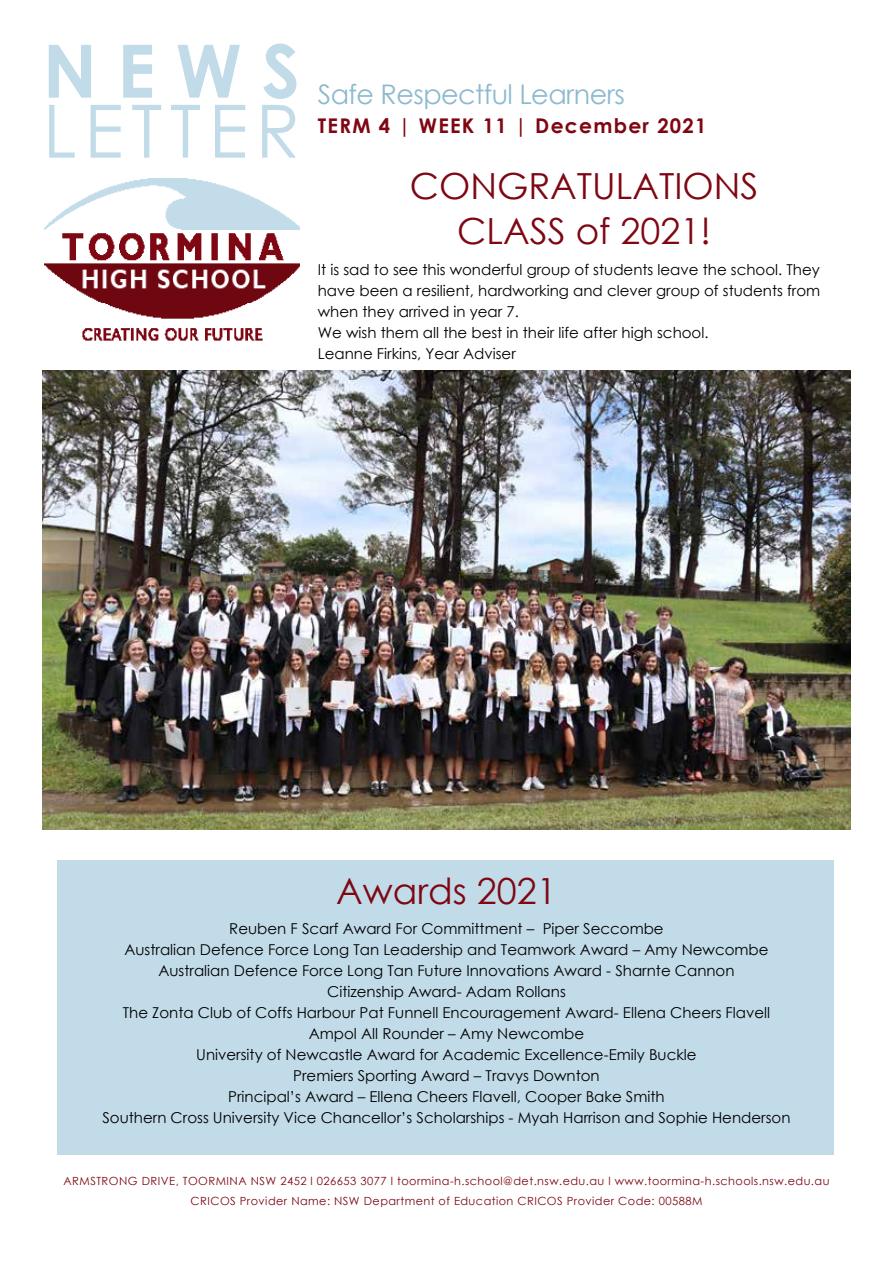
<style>
.page{position:relative;width:893px;height:1263px;background:#fff}
.page>*{position:absolute;margin:0;border:0;box-sizing:border-box;transform-origin:0 0}
.t1{font:73.5px "Century Gothic";letter-spacing:.1em;color:#c2dbe8}
.t2{font:700 73.5px "Century Gothic";color:#c2dbe8}
.t3{font:36px/45px "Century Gothic";color:#7e0713;text-align:center}
.t4{font:27px "Century Gothic";letter-spacing:-.02em;color:#8db9cf}
.t5{font:700 20.25px "Century Gothic";letter-spacing:.065em;color:#7e0713}
.t6{font:15px/21px "Century Gothic";color:#000;text-align:center}
.t7{font:11.25px/19.5px "Century Gothic";letter-spacing:.04em;color:#7e0713;text-align:center}
</style>
<div class="page">
<div style="left:57px;top:860px;width:776px;height:294px;background:#c2dbe8"></div>
<img style="left:44px;top:179px;width:256px;height:162px">
<img style="left:43px;top:371px;width:807px;height:458px">
<h1 class="t2" style="left:43px;top:15px;width:259px">NEWS</h1>
<h1 class="t1" style="left:43px;top:80px;width:259px">LETTER</h1>
<h3 class="t4" style="left:318px;top:75px;width:308px">Safe Respectful Learners</h3>
<h3 class="t5" style="left:318px;top:110px;width:390px">TERM 4 | WEEK 11 | December 2021</h3>
<h2 class="t3" style="left:410px;top:163px;width:350px">CONGRATULATIONS<br>CLASS of 2021!</h2>
<p class="t6" style="left:318px;top:259px;width:504px;text-align:left">It is sad to see this wonderful group of students leave the school. They have been a resilient, hardworking and clever group of students from when they arrived in year 7.<br>We wish them all the best in their life after high school.<br>Leanne Firkins, Year Adviser</p>
<h2 class="t3" style="left:336px;top:868px;width:222px">Awards 2021</h2>
<p class="t6" style="left:102px;top:918px;width:690px">Reuben F Scarf Award For Committment – Piper Seccombe<br>Australian Defence Force Long Tan Leadership and Teamwork Award – Amy Newcombe Australian Defence Force Long Tan Future Innovations Award - Sharnte Cannon<br>Citizenship Award- Adam Rollans<br>The Zonta Club of Coffs Harbour Pat Funnell Encouragement Award- Ellena Cheers Flavell Ampol All Rounder – Amy Newcombe<br>University of Newcastle Award for Academic Excellence-Emily Buckle<br>Premiers Sporting Award – Travys Downton<br>Principal’s Award – Ellena Cheers Flavell, Cooper Bake Smith<br>Southern Cross University Vice Chancellor’s Scholarships - Myah Harrison and Sophie Henderson</p>
<p class="t7" style="left:63px;top:1171px;width:767px">ARMSTRONG DRIVE, TOORMINA NSW 2452 l 026653 3077 l toormina-h.school@det.nsw.edu.au l www.toormina-h.schools.nsw.edu.au<br>CRICOS Provider Name: NSW Department of Education CRICOS Provider Code: 00588M</p>
</div>
